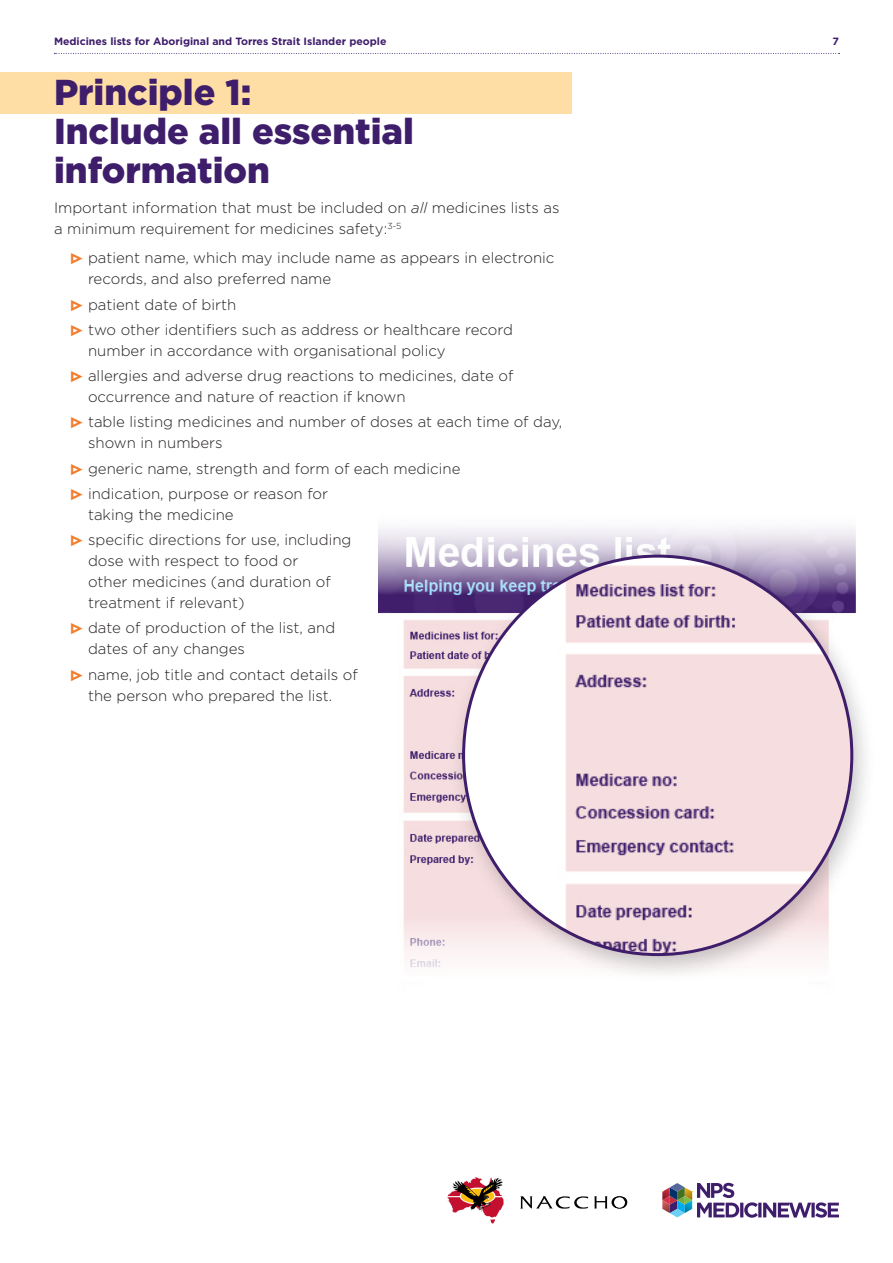
<style>
.page{position:relative;width:893px;height:1263px;background:#fff}
.page>*{position:absolute;margin:0;border:0;box-sizing:border-box;transform-origin:0 0}
.Heading_1_Principles{font:900 36px/39px "Gotham";color:#3e1d6b}
.Body{font:300 15px/21px "Gotham";color:#231f20}
.t1{font:700 10.5px "Gotham";color:#3e1d6b}
.s1{font-style:italic}
.s2{color:#f47b2a}
</style>
<div class="page">
<svg style="left:662px;top:1183px;width:177px;height:35px"></svg>
<svg style="left:447px;top:1177px;width:57px;height:47px"></svg>
<svg style="left:594px;top:1196px;width:33px;height:12px"></svg>
<svg style="left:520px;top:1196px;width:68px;height:13px"></svg>
<svg style="left:54px;top:53px;width:786px;height:1px"></svg>
<div style="left:0;top:72px;width:571px;height:42px;background:#ffdea5"></div>
<img style="left:378px;top:528px;width:478px;height:439px">
<div style="left:447px;top:542px;width:431px;height:442px;background:#231f20;opacity:.25"></div>
<div style="left:464px;top:556px;width:388px;height:398px;background:#fff;border-radius:50%"></div>
<img style="left:525px;top:556px;width:327px;height:398px">
<p class="t1" style="left:54px;top:34px;width:334px">Medicines lists for Aboriginal and Torres Strait Islander people</p>
<p class="t1" style="left:832px;top:34px;width:8px">7</p>
<p class="Heading_1_Principles" style="left:54px;top:73px;width:361px">Principle 1:<br>Include all essential information</p>
<p class="Body" style="left:54px;top:197px;width:507px">Important information that must be included on <span class="s1">all</span> medicines lists as a minimum requirement for medicines safety:<sup>3-5</sup></p>
<p class="Body" style="left:88px;top:247px;width:468px;text-indent:-17px"><span class="s2">•</span> patient name, which may include name as appears in electronic records, and also preferred name</p>
<p class="Body" style="left:71px;top:293px;width:167px"><span class="s2">•</span> patient date of birth</p>
<p class="Body" style="left:88px;top:319px;width:426px;text-indent:-17px"><span class="s2">•</span> two other identifiers such as address or healthcare record number in accordance with organisational policy</p>
<p class="Body" style="left:88px;top:365px;width:427px;text-indent:-17px"><span class="s2">•</span> allergies and adverse drug reactions to medicines, date of occurrence and nature of reaction if known</p>
<p class="Body" style="left:88px;top:411px;width:476px;text-indent:-17px"><span class="s2">•</span> table listing medicines and number of doses at each time of day, shown in numbers</p>
<p class="Body" style="left:71px;top:457px;width:391px"><span class="s2">•</span> generic name, strength and form of each medicine</p>
<p class="Body" style="left:88px;top:483px;width:242px;text-indent:-17px"><span class="s2">•</span> indication, purpose or reason for taking the medicine</p>
<p class="Body" style="left:88px;top:529px;width:265px;text-indent:-17px"><span class="s2">•</span> specific directions for use, including dose with respect to food or<br>other medicines (and duration of treatment if relevant)</p>
<p class="Body" style="left:88px;top:617px;width:249px;text-indent:-17px"><span class="s2">•</span> date of production of the list, and dates of any changes</p>
<p class="Body" style="left:71px;top:663px;width:288px;text-align:center"><span class="s2">•</span> name, job title and contact details of the person who prepared the list.</p>
</div>
